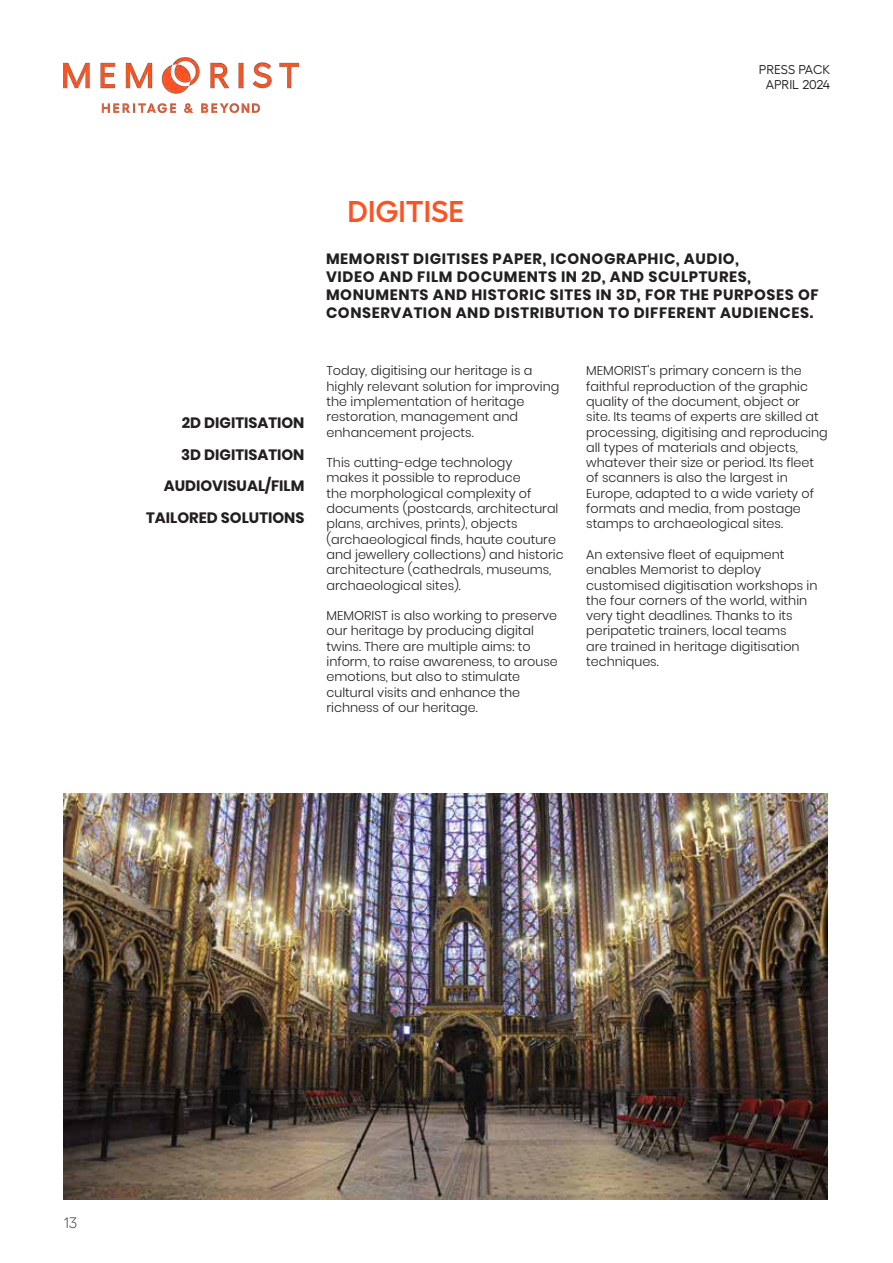
<style>
.page{position:relative;width:893px;height:1263px;background:#fff}
.page>*{position:absolute;margin:0;border:0;box-sizing:border-box;transform-origin:0 0}
.t1{font:600 30px "Fellix";color:#fd5322}
.t2{font:700 15px/18px "Poppins";letter-spacing:.04em;color:#231f20}
.t3{font:700 15px "Poppins";color:#231f20}
.t4{font:300 15px "Fellix";color:#231f20}
.t5{font:300 12.75px/15.3px "Poppins";color:#231f20}
.t6{font:12.75px/15.3px "Fellix";color:#231f20;text-align:center}
</style>
<div class="page">
<img style="left:64px;top:58px;width:234px;height:55px">
<img style="left:63px;top:793px;width:765px;height:406px">
<p class="t6" style="left:759px;top:61px;width:73px">PRESS PACK<br>APRIL 2024</p>
<p class="t3" style="left:182px;top:414px;width:124px">2D DIGITISATION</p>
<p class="t3" style="left:181px;top:446px;width:125px">3D DIGITISATION</p>
<p class="t3" style="left:164px;top:477px;width:142px">AUDIOVISUAL/FILM</p>
<p class="t3" style="left:146px;top:509px;width:160px">TAILORED SOLUTIONS</p>
<p class="t1" style="left:347px;top:188px;width:118px">DIGITISE</p>
<p class="t2" style="left:326px;top:250px;width:494px">MEMORIST DIGITISES PAPER, ICONOGRAPHIC, AUDIO,<br>VIDEO AND FILM DOCUMENTS IN 2D, AND SCULPTURES, MONUMENTS AND HISTORIC SITES IN 3D, FOR THE PURPOSES OF CONSERVATION AND DISTRIBUTION TO DIFFERENT AUDIENCES.</p>
<p class="t5" style="left:326px;top:363px;width:234px">Today, digitising our heritage is a highly relevant solution for improving the implementation of heritage restoration, management and enhancement projects.</p>
<p class="t5" style="left:326px;top:455px;width:239px">This cutting-edge technology<br>makes it possible to reproduce<br>the morphological complexity of documents (postcards, architectural plans, archives, prints), objects (archaeological finds, haute couture and jewellery collections) and historic architecture (cathedrals, museums, archaeological sites).</p>
<p class="t5" style="left:326px;top:608px;width:233px">MEMORIST is also working to preserve our heritage by producing digital twins. There are multiple aims: to inform, to raise awareness, to arouse emotions, but also to stimulate cultural visits and enhance the richness of our heritage.</p>
<p class="t5" style="left:586px;top:363px;width:243px">MEMORIST's primary concern is the faithful reproduction of the graphic quality of the document, object or<br>site. Its teams of experts are skilled at processing, digitising and reproducing all types of materials and objects, whatever their size or period. Its fleet of scanners is also the largest in Europe, adapted to a wide variety of formats and media, from postage stamps to archaeological sites.</p>
<p class="t5" style="left:586px;top:547px;width:233px">An extensive fleet of equipment enables Memorist to deploy customised digitisation workshops in the four corners of the world, within very tight deadlines. Thanks to its peripatetic trainers, local teams<br>are trained in heritage digitisation techniques.</p>
<p class="t4" style="left:64px;top:1212px;width:15px">13</p>
</div>
